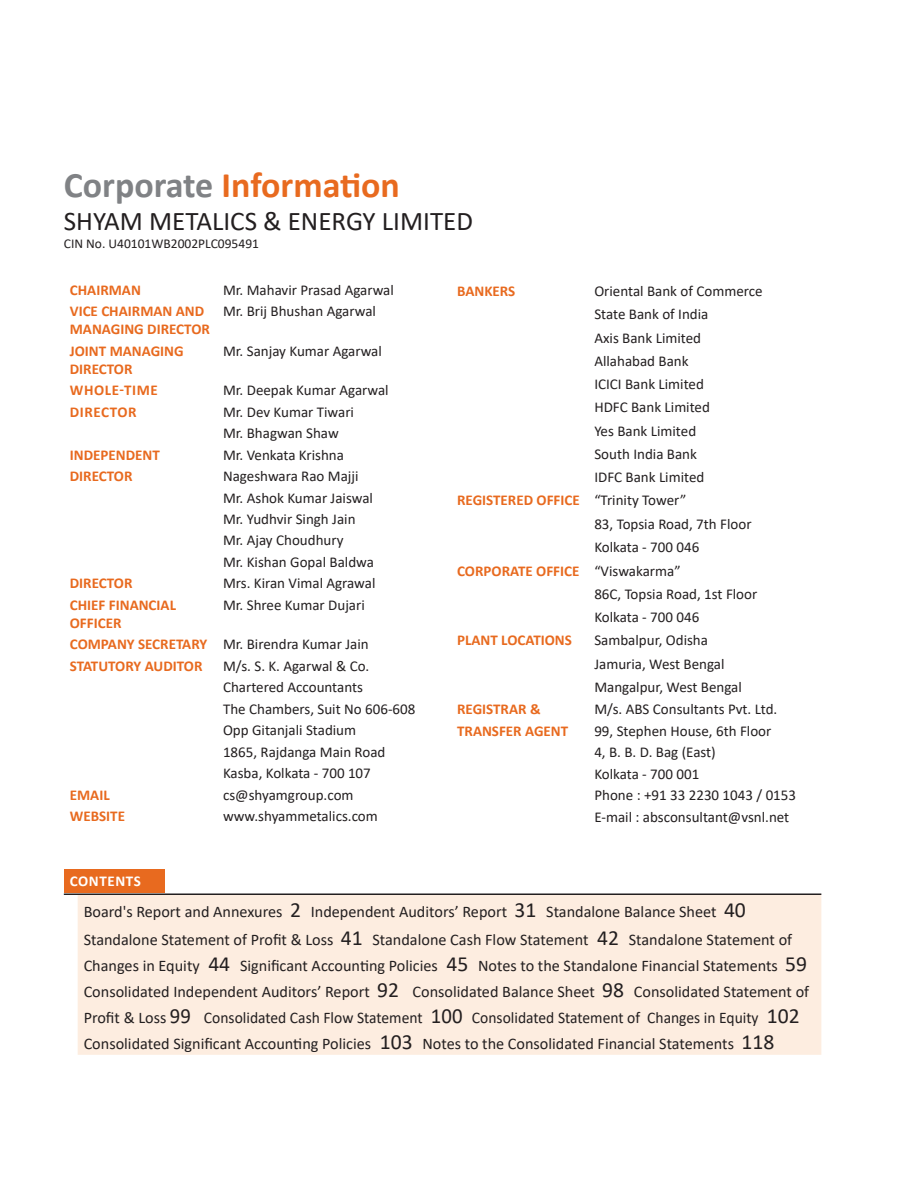
<style>
.page{position:relative;width:915px;height:1191px;background:#fff}
.page>*{position:absolute;margin:0;border:0;box-sizing:border-box;transform-origin:0 0}
.t1{font:700 36px "Calibri";color:#e86a1f}
.Head{font:27px "Calibri";color:#231f20}
.t2{font:16.2px/26px "Calibri";color:#231f20}
.t3{font:15px "Calibri";color:#231f20}
.t4{font:700 15px/18px "Calibri";color:#e86a1f}
.t5{font:700 15px "Calibri";letter-spacing:.04em;color:#e86a1f}
.t6{font:700 15px "Calibri";letter-spacing:.04em;color:#fff}
.Head-2{font:13.5px "Calibri";color:#231f20}
.s1{color:#808285}
.s2{font-size:21.6px}
</style>
<div class="page">
<div style="left:78px;top:895px;width:743px;height:159px;background:#fdede0"></div>
<div style="left:64px;top:869px;width:100px;height:23px;background:#e86a1f"></div>
<hr style="left:64px;top:893px;width:757px;height:2px;background:#231f20">
<p class="t1" style="left:64px;top:160px;width:337px"><span class="s1">Corporate</span> Information</p>
<p class="Head" style="left:64px;top:202px;width:410px">SHYAM METALICS &amp; ENERGY LIMITED</p>
<p class="Head-2" style="left:64px;top:234px;width:197px">CIN No. U40101WB2002PLC095491</p>
<p class="t4" style="left:70px;top:281px;width:73px">CHAIRMAN</p>
<p class="t3" style="left:223px;top:279px;width:172px">Mr. Mahavir Prasad Agarwal</p>
<p class="t4" style="left:70px;top:302px;width:141px">VICE CHAIRMAN AND<br>MANAGING DIRECTOR</p>
<p class="t3" style="left:223px;top:301px;width:154px">Mr. Brij Bhushan Agarwal</p>
<p class="t4" style="left:70px;top:341px;width:115px">JOINT MANAGING<br>DIRECTOR</p>
<p class="t3" style="left:223px;top:340px;width:160px">Mr. Sanjay Kumar Agarwal</p>
<p class="t5" style="left:70px;top:380px;width:89px">WHOLE-TIME</p>
<p class="t3" style="left:223px;top:380px;width:167px">Mr. Deepak Kumar Agarwal</p>
<p class="t5" style="left:70px;top:401px;width:68px">DIRECTOR</p>
<p class="t3" style="left:223px;top:401px;width:132px">Mr. Dev Kumar Tiwari</p>
<p class="t3" style="left:223px;top:423px;width:117px">Mr. Bhagwan Shaw</p>
<p class="t4" style="left:70px;top:445px;width:91px">INDEPENDENT</p>
<p class="t3" style="left:223px;top:444px;width:122px">Mr. Venkata Krishna</p>
<p class="t4" style="left:70px;top:467px;width:64px">DIRECTOR</p>
<p class="t3" style="left:223px;top:466px;width:137px">Nageshwara Rao Majji</p>
<p class="t3" style="left:223px;top:487px;width:151px">Mr. Ashok Kumar Jaiswal</p>
<p class="t3" style="left:223px;top:508px;width:134px">Mr. Yudhvir Singh Jain</p>
<p class="t3" style="left:223px;top:530px;width:122px">Mr. Ajay Choudhury</p>
<p class="t3" style="left:223px;top:551px;width:152px">Mr. Kishan Gopal Baldwa</p>
<p class="t4" style="left:70px;top:574px;width:64px">DIRECTOR</p>
<p class="t3" style="left:223px;top:573px;width:154px">Mrs. Kiran Vimal Agrawal</p>
<p class="t4" style="left:70px;top:595px;width:108px">CHIEF FINANCIAL<br>OFFICER</p>
<p class="t3" style="left:223px;top:594px;width:143px">Mr. Shree Kumar Dujari</p>
<p class="t4" style="left:70px;top:635px;width:139px">COMPANY SECRETARY</p>
<p class="t3" style="left:223px;top:634px;width:147px">Mr. Birendra Kumar Jain</p>
<p class="t4" style="left:70px;top:656px;width:134px">STATUTORY AUDITOR</p>
<p class="t3" style="left:223px;top:655px;width:148px">M/s. S. K. Agarwal &amp; Co.</p>
<p class="t3" style="left:223px;top:677px;width:141px">Chartered Accountants</p>
<p class="t3" style="left:223px;top:698px;width:194px">The Chambers, Suit No 606-608</p>
<p class="t3" style="left:223px;top:720px;width:135px">Opp Gitanjali Stadium</p>
<p class="t3" style="left:223px;top:741px;width:164px">1865, Rajdanga Main Road</p>
<p class="t3" style="left:223px;top:762px;width:149px">Kasba, Kolkata - 700 107</p>
<p class="t4" style="left:70px;top:785px;width:41px">EMAIL</p>
<p class="t3" style="left:223px;top:784px;width:132px">cs@shyamgroup.com</p>
<p class="t4" style="left:70px;top:807px;width:57px">WEBSITE</p>
<p class="t3" style="left:223px;top:805px;width:156px">www.shyammetalics.com</p>
<p class="t4" style="left:457px;top:282px;width:60px">BANKERS</p>
<p class="t3" style="left:594px;top:280px;width:170px">Oriental Bank of Commerce</p>
<p class="t3" style="left:594px;top:304px;width:115px">State Bank of India</p>
<p class="t3" style="left:594px;top:327px;width:108px">Axis Bank Limited</p>
<p class="t3" style="left:594px;top:350px;width:96px">Allahabad Bank</p>
<p class="t3" style="left:594px;top:373px;width:111px">ICICI Bank Limited</p>
<p class="t3" style="left:594px;top:397px;width:117px">HDFC Bank Limited</p>
<p class="t3" style="left:594px;top:420px;width:103px">Yes Bank Limited</p>
<p class="t3" style="left:594px;top:443px;width:104px">South India Bank</p>
<p class="t3" style="left:594px;top:466px;width:111px">IDFC Bank Limited</p>
<p class="t4" style="left:457px;top:491px;width:124px">REGISTERED OFFICE</p>
<p class="t3" style="left:594px;top:490px;width:93px">“Trinity Tower”</p>
<p class="t3" style="left:594px;top:513px;width:159px">83, Topsia Road, 7th Floor</p>
<p class="t3" style="left:594px;top:536px;width:106px">Kolkata - 700 046</p>
<p class="t4" style="left:457px;top:561px;width:124px">CORPORATE OFFICE</p>
<p class="t3" style="left:594px;top:560px;width:88px">“Viswakarma”</p>
<p class="t3" style="left:594px;top:583px;width:164px">86C, Topsia Road, 1st Floor</p>
<p class="t3" style="left:594px;top:607px;width:106px">Kolkata - 700 046</p>
<p class="t4" style="left:457px;top:631px;width:116px">PLANT LOCATIONS</p>
<p class="t3" style="left:594px;top:630px;width:115px">Sambalpur, Odisha</p>
<p class="t3" style="left:594px;top:653px;width:132px">Jamuria, West Bengal</p>
<p class="t3" style="left:594px;top:676px;width:149px">Mangalpur, West Bengal</p>
<p class="t4" style="left:457px;top:700px;width:85px">REGISTRAR &amp;</p>
<p class="t3" style="left:594px;top:699px;width:184px">M/s. ABS Consultants Pvt. Ltd.</p>
<p class="t4" style="left:457px;top:721px;width:113px">TRANSFER AGENT</p>
<p class="t3" style="left:594px;top:720px;width:178px">99, Stephen House, 6th Floor</p>
<p class="t3" style="left:594px;top:742px;width:123px">4, B. B. D. Bag (East)</p>
<p class="t3" style="left:594px;top:763px;width:106px">Kolkata - 700 001</p>
<p class="t3" style="left:594px;top:784px;width:203px">Phone : +91 33 2230 1043 / 0153</p>
<p class="t3" style="left:594px;top:806px;width:196px">E-mail : absconsultant@vsnl.net</p>
<p class="t6" style="left:70px;top:870px;width:73px">CONTENTS</p>
<p class="t2" style="left:84px;top:898px;width:663px">Board's Report and Annexures <span class="s2">2</span> Independent Auditors’ Report <span class="s2">31</span> Standalone Balance Sheet <span class="s2">40</span></p>
<p class="t2" style="left:84px;top:926px;width:726px">Standalone Statement of Profit &amp; Loss <span class="s2">41</span> Standalone Cash Flow Statement <span class="s2">42</span> Standalone Statement of Changes in Equity <span class="s2">44</span> Significant Accounting Policies <span class="s2">45</span> Notes to the Standalone Financial Statements <span class="s2">59<br></span>Consolidated Independent Auditors’ Report <span class="s2">92</span> Consolidated Balance Sheet <span class="s2">98</span> Consolidated Statement of Profit &amp; Loss <span class="s2">99</span> Consolidated Cash Flow Statement <span class="s2">100</span> Consolidated Statement of Changes in Equity <span class="s2">102<br></span>Consolidated Significant Accounting Policies <span class="s2">103</span> Notes to the Consolidated Financial Statements <span class="s2">118</span></p>
</div>
